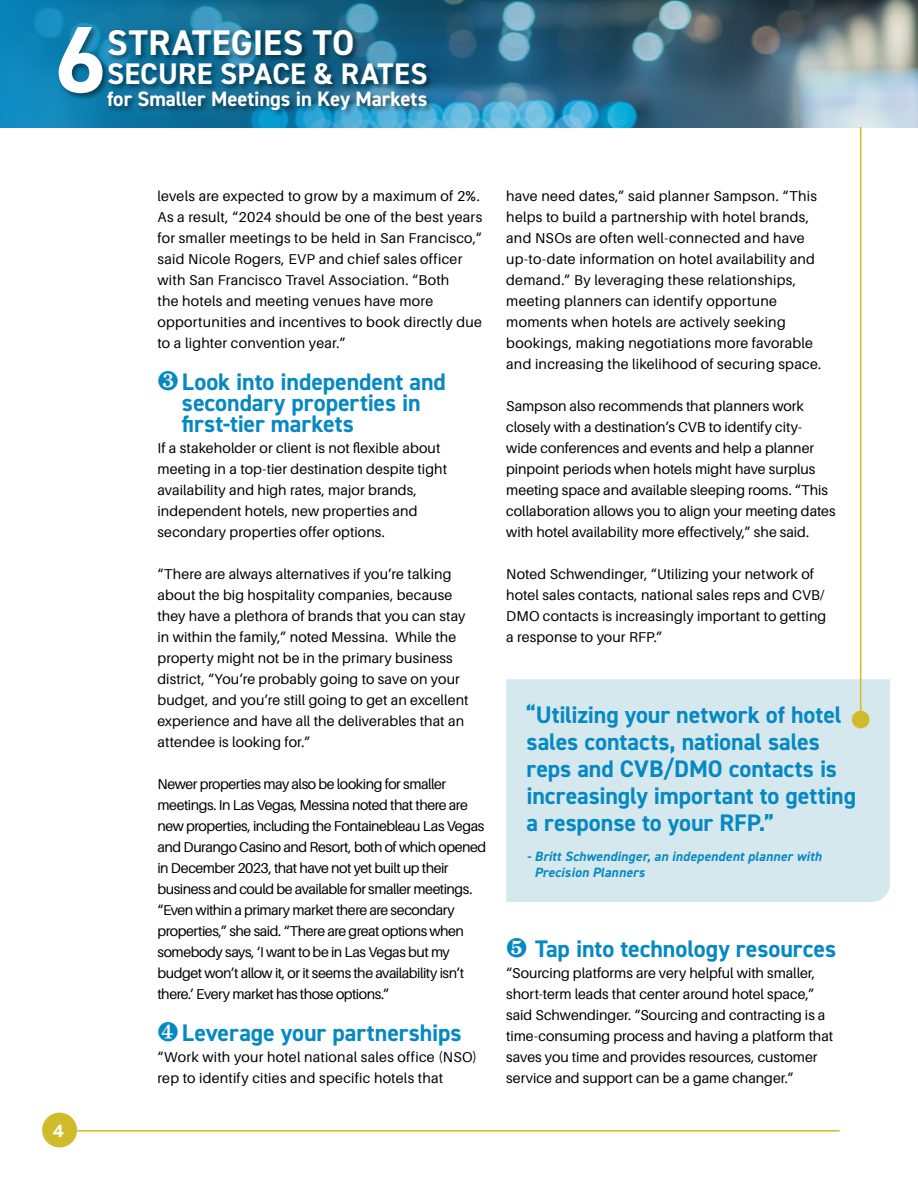
<style>
.page{position:relative;width:918px;height:1188px;background:#fff}
.page>*{position:absolute;margin:0;border:0;box-sizing:border-box;transform-origin:0 0}
.t1{font:700 35.85px "DIN2014";letter-spacing:.015em;color:#fff}
.t2{font:700 29.85px "DIN2014";letter-spacing:.005em;color:#fff}
.t3{font:700 24px/27px "DIN2014";letter-spacing:-.005em;color:#0689c2}
.t4{font:700 20.85px "DIN2014";letter-spacing:-.005em;color:#fff}
.t5{font:700 16.5px "New Hero";color:#fff}
.t6{font:14.25px/21px "Aileron";letter-spacing:.005em;color:#000}
.t7{font:14.25px/21px "Aileron";letter-spacing:-.03em;color:#000}
.t8{font:italic 700 13.5px/16.2px "DIN2014";letter-spacing:.015em;color:#0689c2}
</style>
<div class="page">
<img style="left:0;top:0;width:918px;height:127px">
<div style="left:42px;top:1113px;width:35px;height:35px;background:#d0bc2b;border-radius:50%"></div>
<hr style="left:75px;top:1130px;width:765px;height:2px;background:#d0bc2b">
<div style="left:106px;top:28px;width:328px;height:89px;background:#000;opacity:.45"></div>
<div style="left:57px;top:25px;width:53px;height:76px;background:#000;opacity:.45"></div>
<svg style="left:59px;top:27px;width:44px;height:66px"></svg>
<div style="left:506px;top:679px;width:384px;height:223px;background:#d5e8ed"></div>
<div style="left:852px;top:711px;width:18px;height:17px;background:#d0bc2b;border-radius:50%"></div>
<hr style="left:860px;top:127px;width:1px;height:595px;background:#d0bc2b">
<p class="t5" style="left:53px;top:1119px;width:13px">4</p>
<h1 class="t1" style="left:107px;top:19px;width:249px">STRATEGIES TO</h1>
<h2 class="t2" style="left:107px;top:54px;width:322px">SECURE SPACE &amp; RATES</h2>
<h3 class="t4" style="left:107px;top:85px;width:322px">for Smaller Meetings in Key Markets</h3>
<p class="t6" style="left:157px;top:186px;width:326px">levels are expected to grow by a maximum of 2%.<br>As a result, “2024 should be one of the best years for smaller meetings to be held in San Francisco,” said Nicole Rogers, EVP and chief sales officer with San Francisco Travel Association. “Both<br>the hotels and meeting venues have more opportunities and incentives to book directly due to a lighter convention year.”</p>
<h3 class="t3" style="left:182px;top:371px;width:266px;line-height:21px;text-indent:-24px">❸Look into independent and secondary properties in first-tier markets</h3>
<p class="t6" style="left:157px;top:438px;width:291px">If a stakeholder or client is not flexible about meeting in a top-tier destination despite tight availability and high rates, major brands, independent hotels, new properties and secondary properties offer options.</p>
<p class="t6" style="left:157px;top:564px;width:313px">“There are always alternatives if you’re talking about the big hospitality companies, because they have a plethora of brands that you can stay in within the family,” noted Messina. While the property might not be in the primary business district, “You’re probably going to save on your budget, and you’re still going to get an excellent experience and have all the deliverables that an attendee is looking for.”</p>
<p class="t7" style="left:157px;top:774px;width:330px">Newer properties may also be looking for smaller meetings. In Las Vegas, Messina noted that there are new properties, including the Fontainebleau Las Vegas and Durango Casino and Resort, both of which opened in December 2023, that have not yet built up their business and could be available for smaller meetings. “Even within a primary market there are secondary properties,” she said. “There are great options when somebody says, ‘I want to be in Las Vegas but my budget won’t allow it, or it seems the availability isn’t there.’ Every market has those options.”</p>
<h3 class="t3" style="left:157px;top:1019px;width:306px">❹Leverage your partnerships</h3>
<p class="t6" style="left:157px;top:1047px;width:321px">“Work with your hotel national sales office (NSO) rep to identify cities and specific hotels that</p>
<p class="t6" style="left:506px;top:186px;width:317px">have need dates,” said planner Sampson. “This helps to build a partnership with hotel brands, and NSOs are often well-connected and have up-to-date information on hotel availability and demand.” By leveraging these relationships, meeting planners can identify opportune moments when hotels are actively seeking bookings, making negotiations more favorable and increasing the likelihood of securing space.</p>
<p class="t6" style="left:506px;top:396px;width:331px">Sampson also recommends that planners work closely with a destination’s CVB to identify city&shy;wide conferences and events and help a planner pinpoint periods when hotels might have surplus meeting space and available sleeping rooms. “This collaboration allows you to align your meeting dates with hotel availability more effectively,” she said.</p>
<p class="t6" style="left:506px;top:564px;width:322px">Noted Schwendinger, “Utilizing your network of hotel sales contacts, national sales reps and CVB/ DMO contacts is increasingly important to getting a response to your RFP.”</p>
<h3 class="t3" style="left:526px;top:701px;width:331px">“Utilizing your network of hotel sales contacts, national sales reps and CVB/DMO contacts is increasingly important to getting a response to your RFP.”</h3>
<p class="t8" style="left:534px;top:848px;width:289px;text-indent:-8px">- Britt Schwendinger, an independent planner with<br>Precision Planners</p>
<h3 class="t3" style="left:506px;top:935px;width:331px">❺ Tap into technology resources</h3>
<p class="t6" style="left:506px;top:963px;width:328px">“Sourcing platforms are very helpful with smaller, short-term leads that center around hotel space,” said Schwendinger. “Sourcing and contracting is a time-consuming process and having a platform that saves you time and provides resources, customer service and support can be a game changer.”</p>
</div>
